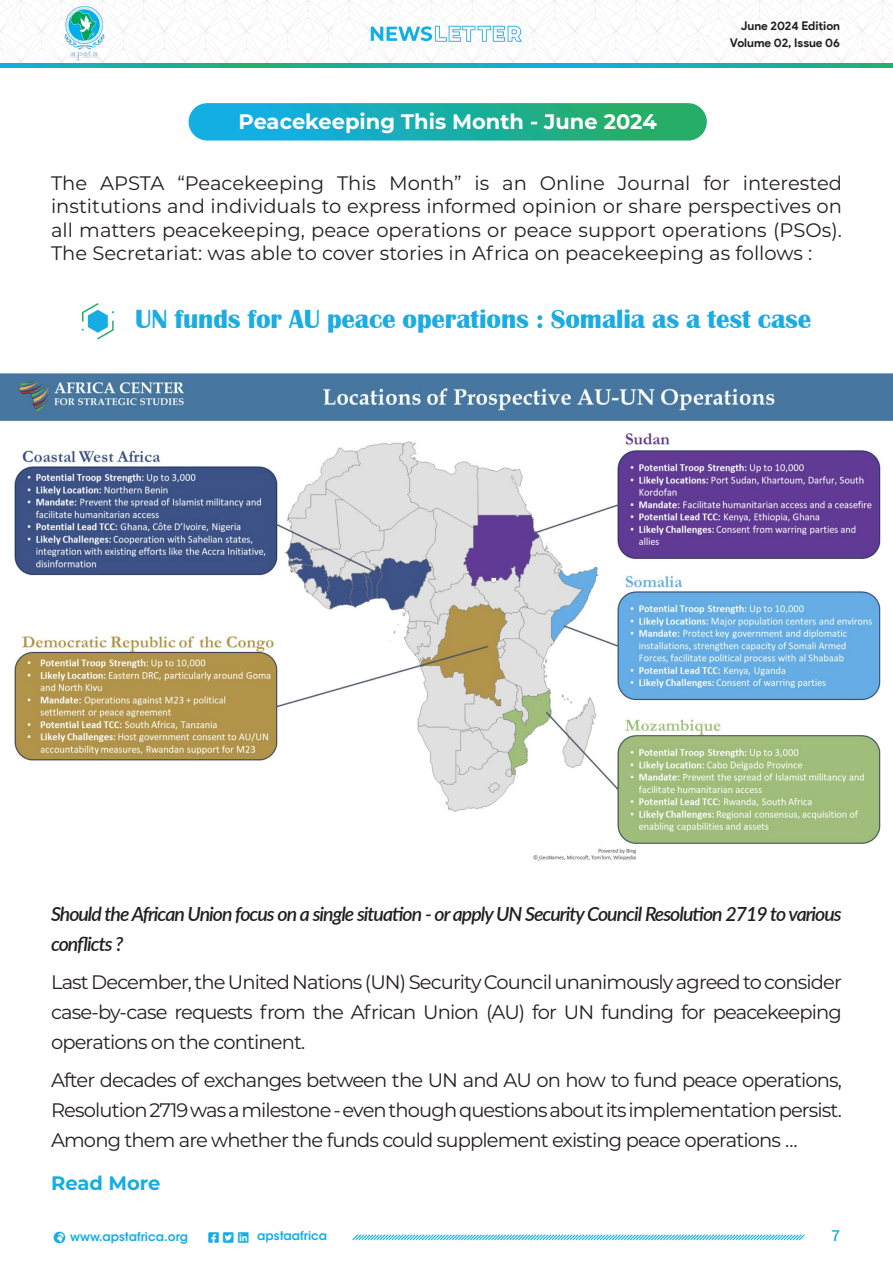
<style>
.page{position:relative;width:893px;height:1263px;background:#fff}
.page>*{position:absolute;margin:0;border:0;box-sizing:border-box;transform-origin:0 0}
.t1{font:700 27px "Britannic";letter-spacing:-.005em;color:#1bace1}
.t2{font:700 21px "Montserrat";color:#fff}
.t3{font:19.5px/30px "Montserrat";letter-spacing:-.045em;color:#231f20;text-align:justify}
.t4{font:italic 600 19.5px/30px "Lato";letter-spacing:-.05em;color:#231f20}
.t5{font:700 19.5px "Montserrat";color:#13aee2}
.t6{font:500 15px "Roboto";color:#16ace4}
.t7{font:600 12px "ITC Avant Garde Std";color:#16ace4}
.t8{font:700 12px/16.8px "Product Sans";color:#231f20;text-align:right}
</style>
<div class="page">
<svg style="left:352px;top:1234px;width:453px;height:7px"></svg>
<svg style="left:0;top:64px;width:893px;height:4px;background:#1badaa"></svg>
<svg style="left:0;top:0;width:893px;height:64px"></svg>
<svg style="left:189px;top:103px;width:518px;height:38px;background:#1eafa7"></svg>
<svg style="left:82px;top:303px;width:32px;height:37px"></svg>
<img style="left:0;top:373px;width:893px;height:488px">
<p class="t2" style="left:239px;top:107px;width:420px">Peacekeeping This Month - June 2024</p>
<p class="t8" style="left:730px;top:18px;width:112px">June 2024 Edition<br>Volume 02, Issue 06</p>
<p class="t3" style="left:51px;top:171px;width:792px;line-height:23.4px">The APSTA “Peacekeeping This Month” is an Online Journal for interested institutions and individuals to express informed opinion or share perspectives on all matters peacekeeping, peace operations or peace support operations (PSOs).<br>The Secretariat: was able to cover stories in Africa on peacekeeping as follows :</p>
<p class="t1" style="left:135px;top:303px;width:678px">UN funds for AU peace operations : Somalia as a test case</p>
<p class="t4" style="left:51px;top:898px;width:792px">Should the African Union focus on a single situation - or apply UN Security Council Resolution 2719 to various conflicts ?</p>
<p class="t3" style="left:51px;top:966px;width:792px">Last December, the United Nations (UN) Security Council unanimously agreed to consider case-by-case requests from the African Union (AU) for UN funding for peacekeeping operations on the continent.</p>
<p class="t3" style="left:51px;top:1064px;width:792px">After decades of exchanges between the UN and AU on how to fund peace operations, Resolution 2719 was a milestone - even though questions about its implementation persist.<br>Among them are whether the funds could supplement existing peace operations ...</p>
<p class="t5" style="left:51px;top:1169px;width:111px">Read More</p>
<p class="t7" style="left:54px;top:1229px;width:136px">●□ www.apstafrica.org</p>
<p class="t7" style="left:223px;top:1228px;width:105px">▼▼▼▲❑◆ ●■■ apstaafrica</p>
<p class="t6" style="left:831px;top:1225px;width:10px">7</p>
</div>
